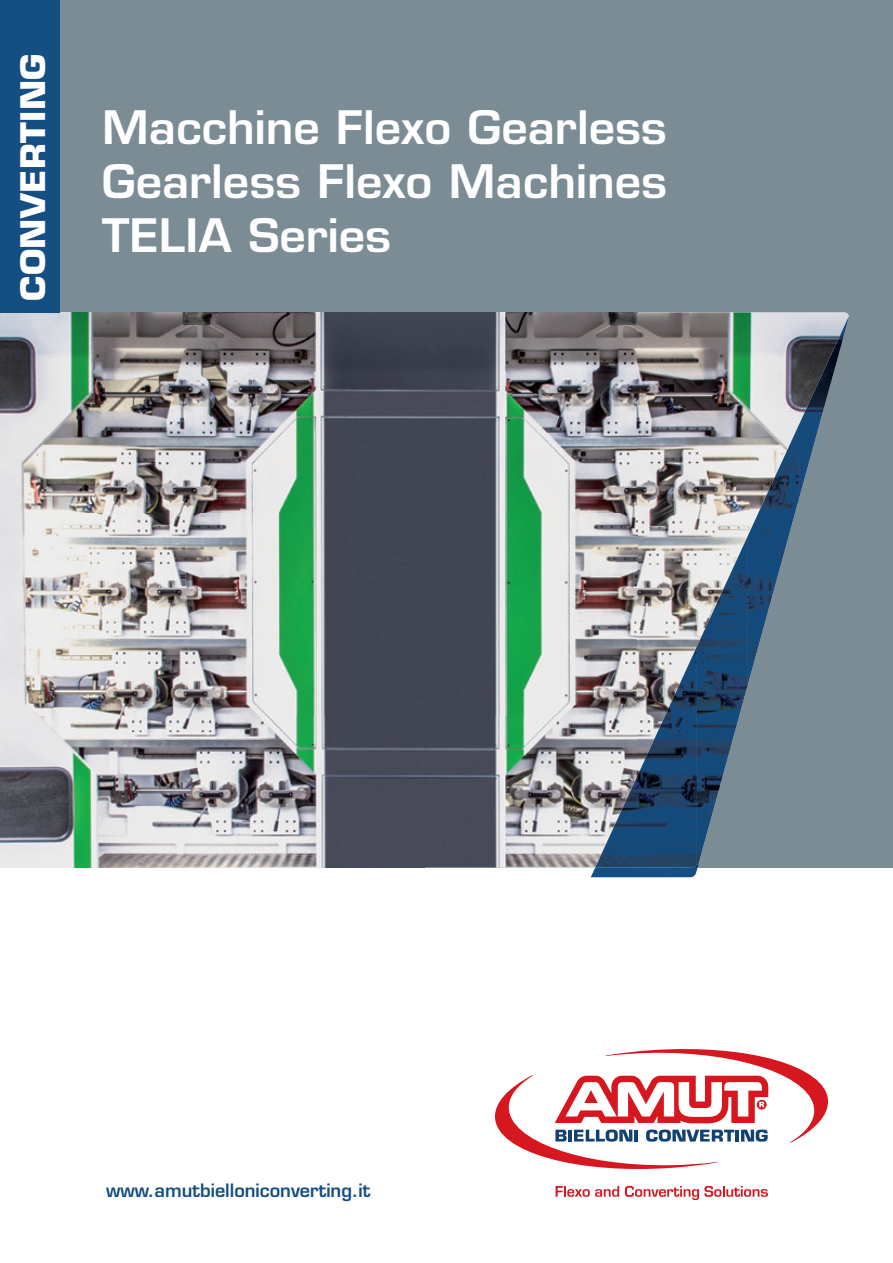
<style>
.page{position:relative;width:893px;height:1263px;background:#fff}
.page>*{position:absolute;margin:0;border:0;box-sizing:border-box;transform-origin:0 0}
.t1{font:600 45px/54px "Eurostile LT Std";color:#fff;text-align:justify}
.t2{font:700 33px "Eurostile LT Std";letter-spacing:.01em;color:#fff;scale:1.05 1}
.t3{font:600 18px "Eurostile LT Std";color:#144e82}
</style>
<div class="page">
<div style="left:0;top:0;width:893px;height:867px;background:#7b8c95"></div>
<img style="left:0;top:313px;width:636px;height:554px">
<img style="left:636px;top:313px;width:213px;height:150px">
<img style="left:636px;top:463px;width:58px;height:101px">
<img style="left:636px;top:564px;width:58px;height:102px">
<img style="left:636px;top:666px;width:9px;height:91px">
<svg style="left:494px;top:1049px;width:335px;height:120px"></svg>
<svg style="left:556px;top:1186px;width:63px;height:11px"></svg>
<svg style="left:625px;top:1186px;width:143px;height:14px"></svg>
<svg style="left:591px;top:867px;width:107px;height:10px"></svg>
<img style="left:694px;top:317px;width:104px;height:550px">
<img style="left:798px;top:316px;width:51px;height:186px">
<img style="left:747px;top:426px;width:51px;height:261px">
<img style="left:696px;top:536px;width:52px;height:330px">
<img style="left:645px;top:646px;width:52px;height:221px">
<img style="left:595px;top:757px;width:51px;height:110px">
<div style="left:0;top:0;width:60px;height:312px;background:#144e82"></div>
<p class="t2" style="left:13px;top:301px;width:237px;rotate:-90deg">CONVERTING</p>
<p class="t1" style="left:102px;top:101px;width:566px">Macchine Flexo Gearless Gearless Flexo Machines TELIA Series</p>
<p class="t3" style="left:106px;top:1179px;width:266px">www.amutbielloniconverting.it</p>
</div>
